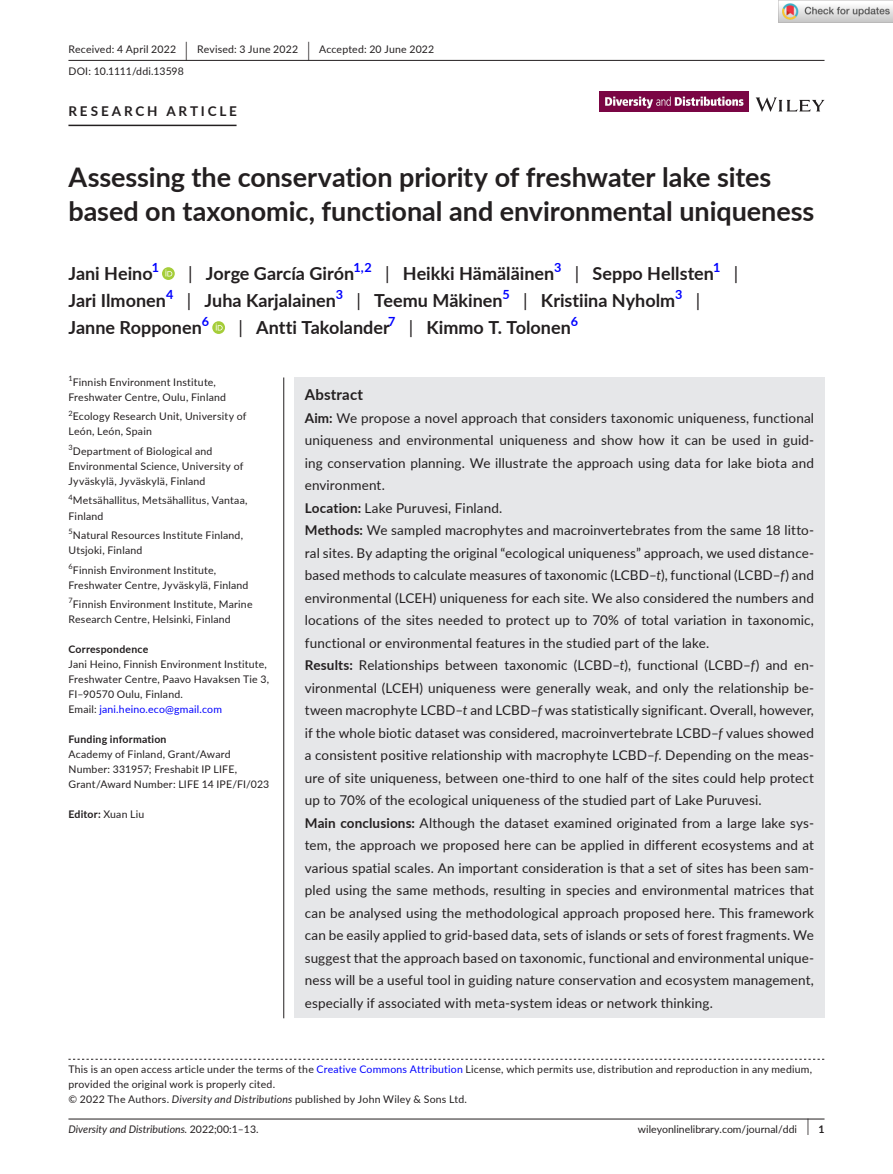
<style>
.page{position:relative;width:893px;height:1174px;background:#fff}
.page>*{position:absolute;margin:0;border:0;box-sizing:border-box;transform-origin:0 0}
.t1{font:700 27px/34.5px "Lato";color:#231f20}
.t2{font:700 18px "Lato";color:#231f20}
.t3{font:18px "Lato";color:#231f20}
.t4{font:700 15px "Lato";letter-spacing:.015em;color:#231f20}
.t5{font:13.5px/22.5px "Lato";letter-spacing:.01em;color:#231f20}
.t6{font:700 13.5px "Lato";letter-spacing:.21em;color:#231f20}
.t7{font:700 12.6px "Lato";color:#00f}
.t8{font:10.5px/15px "Lato";letter-spacing:.02em;color:#231f20}
.t9{font:700 10.5px "Lato";letter-spacing:.02em;color:#231f20}
.t10{font:italic 10.5px "Lato";color:#231f20}
.t11{font:10.5px "Lato";color:#231f20}
.t12{font:7.35px "Lato";color:#231f20}
.s1{font-size:19.65px}
.s2{font-weight:400}
.s3{color:#00f}
.s4{font-weight:700}
.s5{font-style:italic}
.s6{font-style:normal}
.s7{font-size:17.4px}
</style>
<div class="page">
<hr style="left:68px;top:1118px;width:756px;height:1px;background:#231f20">
<svg style="left:756px;top:97px;width:68px;height:15px"></svg>
<img style="left:599px;top:91px;width:149px;height:21px">
<hr style="left:68px;top:60px;width:756px;height:1px;background:#231f20">
<hr style="left:68px;top:125px;width:169px;height:1px;background:#231f20">
<svg style="left:162px;top:267px;width:13px;height:13px"></svg>
<svg style="left:165px;top:269px;width:7px;height:7px"></svg>
<svg style="left:212px;top:321px;width:13px;height:13px"></svg>
<svg style="left:216px;top:323px;width:7px;height:7px"></svg>
<svg style="left:68px;top:1058px;width:756px;height:1px"></svg>
<div style="left:294px;top:377px;width:530px;height:641px;background:#e6e7e9"></div>
<hr style="left:283px;top:377px;width:1px;height:641px;background:#231f20">
<img style="left:779px;top:0;width:114px;height:23px">
<p class="t8" style="left:68px;top:38px;width:367px;line-height:21.8px">Received: 4 April 2022 <span class="s1">|</span> Revised: 3 June 2022 <span class="s1">|</span> Accepted: 20 June 2022<br>DOI: 10.1111/ddi.13598</p>
<p class="t6" style="left:68px;top:101px;width:170px">RESEARCH ARTICLE</p>
<h1 class="t1" style="left:68px;top:159px;width:747px">Assessing the conservation priority of freshwater lake sites based on taxonomic, functional and environmental uniqueness</h1>
<h2 class="t2" style="left:68px;top:260px;width:86px">Jani Heino</h2>
<p class="t7" style="left:152px;top:258px;width:9px">1</p>
<h2 class="t2" style="left:188px;top:260px;width:168px"><span class="s2">|</span> Jorge García Girón</h2>
<p class="t7" style="left:353px;top:258px;width:20px">1,2</p>
<h2 class="t2" style="left:385px;top:260px;width:171px"><span class="s2">|</span> Heikki Hämäläinen</h2>
<p class="t7" style="left:554px;top:258px;width:9px">3</p>
<h2 class="t2" style="left:575px;top:260px;width:140px"><span class="s2">|</span> Seppo Hellsten</h2>
<p class="t7" style="left:713px;top:258px;width:9px">1</p>
<h2 class="t3" style="left:734px;top:260px;width:6px">|</h2>
<h2 class="t2" style="left:68px;top:287px;width:99px">Jari Ilmonen</h2>
<p class="t7" style="left:166px;top:285px;width:9px">4</p>
<h2 class="t2" style="left:187px;top:287px;width:151px"><span class="s2">|</span> Juha Karjalainen</h2>
<p class="t7" style="left:336px;top:285px;width:9px">3</p>
<h2 class="t2" style="left:357px;top:287px;width:147px"><span class="s2">|</span> Teemu Mäkinen</h2>
<p class="t7" style="left:502px;top:285px;width:9px">5</p>
<h2 class="t2" style="left:523px;top:287px;width:153px"><span class="s2">|</span> Kristiina Nyholm</h2>
<p class="t7" style="left:675px;top:285px;width:9px">3</p>
<h2 class="t3" style="left:696px;top:287px;width:6px">|</h2>
<h2 class="t2" style="left:68px;top:314px;width:135px">Janne Ropponen</h2>
<p class="t7" style="left:202px;top:312px;width:9px">6</p>
<h2 class="t2" style="left:239px;top:314px;width:153px"><span class="s2">|</span> Antti Takolander</h2>
<p class="t7" style="left:388px;top:312px;width:9px">7</p>
<h2 class="t2" style="left:409px;top:314px;width:163px"><span class="s2">|</span> Kimmo T. Tolonen</h2>
<p class="t7" style="left:571px;top:312px;width:9px">6</p>
<p class="t12" style="left:68px;top:373px;width:6px">1</p>
<p class="t8" style="left:68px;top:374px;width:159px;text-align:center">Finnish Environment Institute,<br>Freshwater Centre, Oulu, Finland</p>
<p class="t8" style="left:68px;top:409px;width:180px"><sup>2</sup>Ecology Research Unit, University of<br>León, León, Spain</p>
<p class="t8" style="left:68px;top:443px;width:176px"><sup>3</sup>Department of Biological and<br>Environmental Science, University of<br>Jyväskylä, Jyväskylä, Finland</p>
<p class="t8" style="left:68px;top:493px;width:181px"><sup>4</sup>Metsähallitus, Metsähallitus, Vantaa,<br>Finland</p>
<p class="t8" style="left:68px;top:527px;width:176px"><sup>5</sup>Natural Resources Institute Finland,<br>Utsjoki, Finland</p>
<p class="t8" style="left:68px;top:562px;width:182px"><sup>6</sup>Finnish Environment Institute,<br>Freshwater Centre, Jyväskylä, Finland</p>
<p class="t8" style="left:68px;top:596px;width:186px"><sup>7</sup>Finnish Environment Institute, Marine<br>Research Centre, Helsinki, Finland</p>
<p class="t9" style="left:68px;top:641px;width:81px">Correspondence</p>
<p class="t8" style="left:68px;top:656px;width:202px">Jani Heino, Finnish Environment Institute, Freshwater Centre, Paavo Havaksen Tie 3, FI–90570 Oulu, Finland.<br>Email: <span class="s3">jani.heino.eco@gmail.com</span></p>
<p class="t9" style="left:68px;top:731px;width:100px">Funding information</p>
<p class="t8" style="left:68px;top:746px;width:202px">Academy of Finland, Grant/Award<br>Number: 331957; Freshabit IP LIFE,<br>Grant/Award Number: LIFE 14 IPE/FI/023</p>
<p class="t9" style="left:68px;top:806px;width:77px">Editor: <span class="s2">Xuan Liu</span></p>
<p class="t4" style="left:305px;top:383px;width:60px">Abstract</p>
<p class="t5" style="left:305px;top:406px;width:511px"><span class="s4">Aim:</span> We propose a novel approach that considers taxonomic uniqueness, functional uniqueness and environmental uniqueness and show how it can be used in guid&shy;ing conservation planning. We illustrate the approach using data for lake biota and environment.<br><span class="s4">Location:</span> Lake Puruvesi, Finland.<br><span class="s4">Methods:</span> We sampled macrophytes and macroinvertebrates from the same 18 litto&shy;ral sites. By adapting the original “ecological uniqueness” approach, we used distance&shy;based methods to calculate measures of taxonomic (LCBD–<span class="s5">t</span>), functional (LCBD–<span class="s5">f</span>) and environmental (LCEH) uniqueness for each site. We also considered the numbers and locations of the sites needed to protect up to 70% of total variation in taxonomic, functional or environmental features in the studied part of the lake.<br><span class="s4">Results:</span> Relationships between taxonomic (LCBD–<span class="s5">t</span>), functional (LCBD–<span class="s5">f</span>) and en&shy;vironmental (LCEH) uniqueness were generally weak, and only the relationship be&shy;tween macrophyte LCBD–<span class="s5">t</span> and LCBD–<span class="s5">f</span> was statistically significant. Overall, however, if the whole biotic dataset was considered, macroinvertebrate LCBD–<span class="s5">f</span> values showed a consistent positive relationship with macrophyte LCBD–<span class="s5">f</span>. Depending on the meas&shy;ure of site uniqueness, between one-third to one half of the sites could help protect up to 70% of the ecological uniqueness of the studied part of Lake Puruvesi.<br><span class="s4">Main conclusions:</span> Although the dataset examined originated from a large lake sys&shy;tem, the approach we proposed here can be applied in different ecosystems and at various spatial scales. An important consideration is that a set of sites has been sam&shy;pled using the same methods, resulting in species and environmental matrices that can be analysed using the methodological approach proposed here. This framework can be easily applied to grid-based data, sets of islands or sets of forest fragments. We suggest that the approach based on taxonomic, functional and environmental unique&shy;ness will be a useful tool in guiding nature conservation and ecosystem management, especially if associated with meta-system ideas or network thinking.</p>
<p class="t8" style="left:68px;top:1061px;width:745px">This is an open access article under the terms of the <span class="s3">Creative Commons Attribution</span> License, which permits use, distribution and reproduction in any medium, provided the original work is properly cited.<br>© 2022 The Authors. <span class="s5">Diversity and Distributions</span> published by John Wiley &amp; Sons Ltd.</p>
<p class="t10" style="left:68px;top:1121px;width:192px">Diversity and Distributions. <span class="s6">2022;00:1–13.</span></p>
<p class="t11" style="left:638px;top:1121px;width:188px">wileyonlinelibrary.com/journal/ddi <span class="s7">|</span> <span class="s4">1</span></p>
</div>
